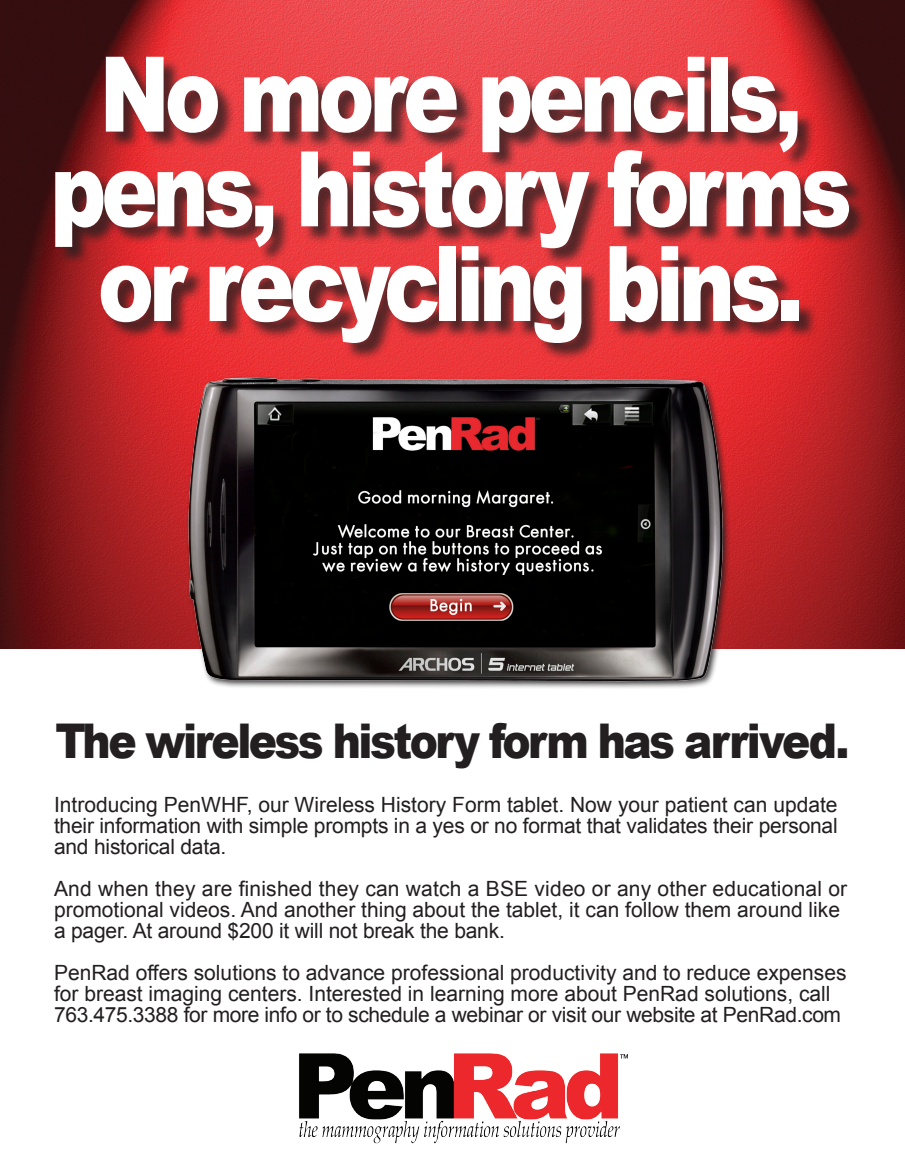
<style>
.page{position:relative;width:905px;height:1175px;background:#fff}
.page>*{position:absolute;margin:0;border:0;box-sizing:border-box;transform-origin:0 0}
.t1{font:900 104.55px/94.7px "Arial";letter-spacing:-.06em;color:#fff;text-align:center;scale:.81 1}
.t2{font:900 47.85px "Arial";letter-spacing:-.06em;color:#231f20;scale:.88 1}
.t3{font:21px/21px "Arial";color:#231f20}
</style>
<div class="page">
<img style="left:0;top:0;width:904px;height:648px">
<div style="left:57px;top:58px;width:810px;height:303px;background:#231f20;opacity:.75"></div>
<img style="left:299px;top:1053px;width:329px;height:91px">
<img style="left:177px;top:341px;width:561px;height:347px">
<h1 class="t1" style="left:50px;top:48px;width:991px">No more pencils, pens, history forms or recycling bins.</h1>
<h2 class="t2" style="left:55px;top:714px;width:903px">The wireless history form has arrived.</h2>
<p class="t3" style="left:54px;top:794px;width:785px;text-align:justify">Introducing PenWHF, our Wireless History Form tablet. Now your patient can update their information with simple prompts in a yes or no format that validates their personal and historical data.</p>
<p class="t3" style="left:54px;top:878px;width:794px">And when they are finished they can watch a BSE video or any other educational or promotional videos. And another thing about the tablet, it can follow them around like a pager. At around $200 it will not break the bank.</p>
<p class="t3" style="left:54px;top:962px;width:794px">PenRad offers solutions to advance professional productivity and to reduce expenses for breast imaging centers. Interested in learning more about PenRad solutions, call<br>763.475.3388 for more info or to schedule a webinar or visit our website at PenRad.com</p>
</div>
